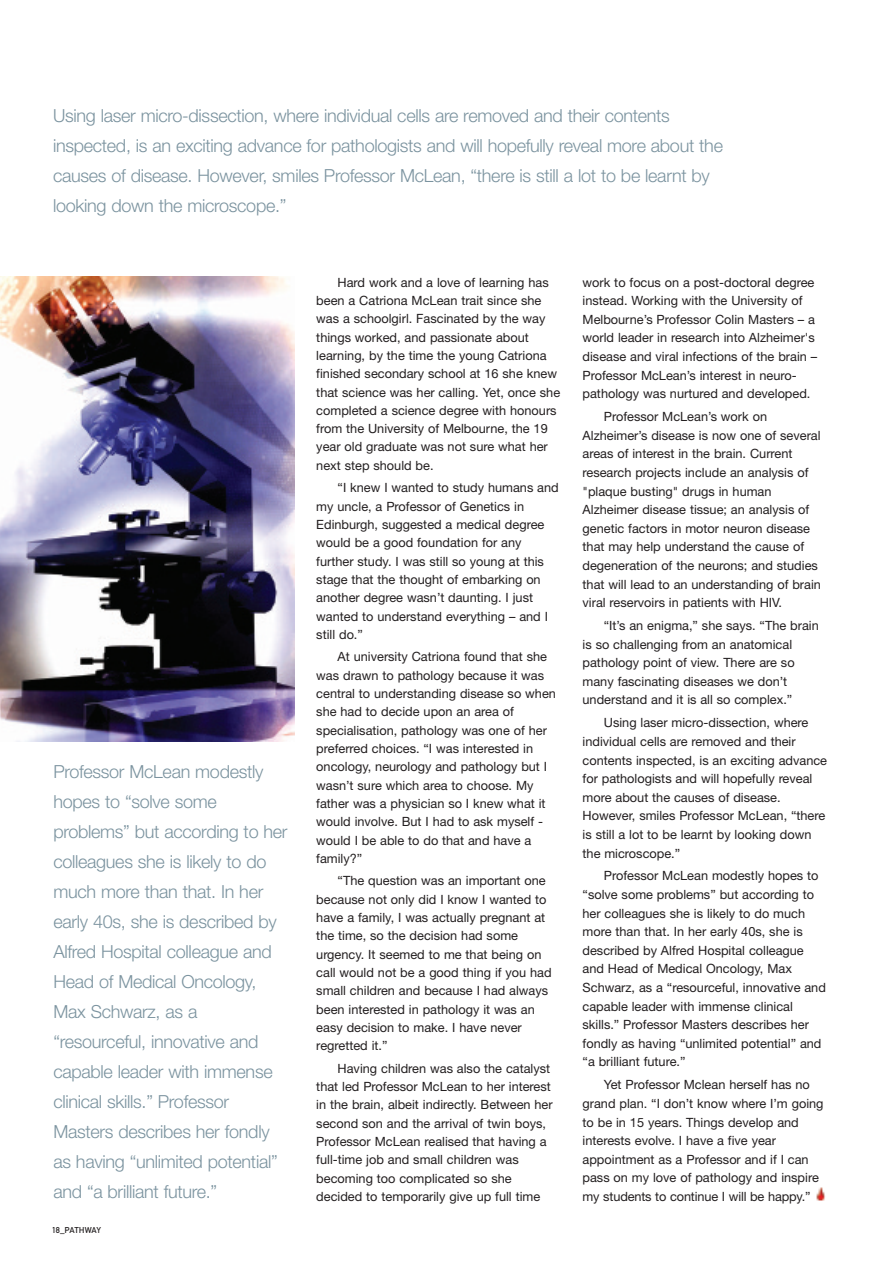
<style>
.page{position:relative;width:893px;height:1263px;background:#fff}
.page>*{position:absolute;margin:0;border:0;box-sizing:border-box;transform-origin:0 0}
.t1{font:300 18px/30px "Helvetica Neue";letter-spacing:-.015em;color:#7b939f}
.t2{font:12.75px/18.3px "Helvetica Neue";color:#231f20}
.t3{font:9px "Mittelschrift Din D";letter-spacing:-.02em;color:#231f20}
</style>
<div class="page">
<img style="left:816px;top:1187px;width:9px;height:14px">
<img style="left:0;top:276px;width:294px;height:466px">
<p class="t1" style="left:53px;top:102px;width:671px">Using laser micro-dissection, where individual cells are removed and their contents inspected, is an exciting advance for pathologists and will hopefully reveal more about the causes of disease. However, smiles Professor McLean, “there is still a lot to be learnt by looking down the microscope.”</p>
<p class="t1" style="left:53px;top:758px;width:236px">Professor McLean modestly hopes to “solve some problems” but according to her colleagues she is likely to do much more than that. In her early 40s, she is described by<br>Alfred Hospital colleague and<br>Head of Medical Oncology,<br>Max Schwarz, as a “resourceful, innovative and capable leader with immense clinical skills.” Professor<br>Masters describes her fondly as having “unlimited potential” and “a brilliant future.”</p>
<p class="t3" style="left:53px;top:1225px;width:50px">18_PATHWAY</p>
<p class="t2" style="left:316px;top:274px;width:245px;text-indent:21px">Hard work and a love of learning has been a Catriona McLean trait since she was a schoolgirl. Fascinated by the way things worked, and passionate about learning, by the time the young Catriona finished secondary school at 16 she knew that science was her calling. Yet, once she completed a science degree with honours from the University of Melbourne, the 19 year old graduate was not sure what her next step should be.</p>
<p class="t2" style="left:316px;top:480px;width:244px;text-indent:21px">“I knew I wanted to study humans and my uncle, a Professor of Genetics in Edinburgh, suggested a medical degree would be a good foundation for any further study. I was still so young at this stage that the thought of embarking on another degree wasn’t daunting. I just wanted to understand everything – and I still do.”</p>
<p class="t2" style="left:316px;top:649px;width:241px;text-indent:21px">At university Catriona found that she was drawn to pathology because it was central to understanding disease so when she had to decide upon an area of specialisation, pathology was one of her preferred choices. “I was interested in oncology, neurology and pathology but I wasn’t sure which area to choose. My father was a physician so I knew what it would involve. But I had to ask myself - would I be able to do that and have a family?”</p>
<p class="t2" style="left:316px;top:873px;width:237px;text-indent:21px">“The question was an important one because not only did I know I wanted to have a family, I was actually pregnant at the time, so the decision had some urgency. It seemed to me that being on call would not be a good thing if you had small children and because I had always been interested in pathology it was an easy decision to make. I have never regretted it.”</p>
<p class="t2" style="left:316px;top:1060px;width:238px;text-indent:21px">Having children was also the catalyst that led Professor McLean to her interest in the brain, albeit indirectly. Between her second son and the arrival of twin boys, Professor McLean realised that having a full-time job and small children was becoming too complicated so she decided to temporarily give up full time</p>
<p class="t2" style="left:583px;top:274px;width:236px">work to focus on a post-doctoral degree instead. Working with the University of Melbourne’s Professor Colin Masters – a world leader in research into Alzheimer's disease and viral infections of the brain – Professor McLean’s interest in neuro&shy;pathology was nurtured and developed.</p>
<p class="t2" style="left:583px;top:409px;width:240px;text-indent:21px">Professor McLean’s work on Alzheimer’s disease is now one of several areas of interest in the brain. Current research projects include an analysis of "plaque busting" drugs in human Alzheimer disease tissue; an analysis of genetic factors in motor neuron disease that may help understand the cause of degeneration of the neurons; and studies that will lead to an understanding of brain viral reservoirs in patients with HIV.</p>
<p class="t2" style="left:583px;top:617px;width:238px;text-indent:21px">“It’s an enigma,” she says. “The brain is so challenging from an anatomical pathology point of view. There are so many fascinating diseases we don’t understand and it is all so complex.”</p>
<p class="t2" style="left:583px;top:715px;width:246px;text-indent:21px">Using laser micro-dissection, where individual cells are removed and their contents inspected, is an exciting advance for pathologists and will hopefully reveal more about the causes of disease.<br>However, smiles Professor McLean, “there is still a lot to be learnt by looking down the microscope.”</p>
<p class="t2" style="left:583px;top:868px;width:245px;text-indent:21px">Professor McLean modestly hopes to “solve some problems” but according to her colleagues she is likely to do much more than that. In her early 40s, she is described by Alfred Hospital colleague and Head of Medical Oncology, Max Schwarz, as a “resourceful, innovative and capable leader with immense clinical skills.” Professor Masters describes her fondly as having “unlimited potential” and “a brilliant future.”</p>
<p class="t2" style="left:583px;top:1077px;width:243px;text-indent:21px">Yet Professor Mclean herself has no grand plan. “I don’t know where I’m going to be in 15 years. Things develop and interests evolve. I have a five year appointment as a Professor and if I can pass on my love of pathology and inspire my students to continue I will be happy.”</p>
</div>
